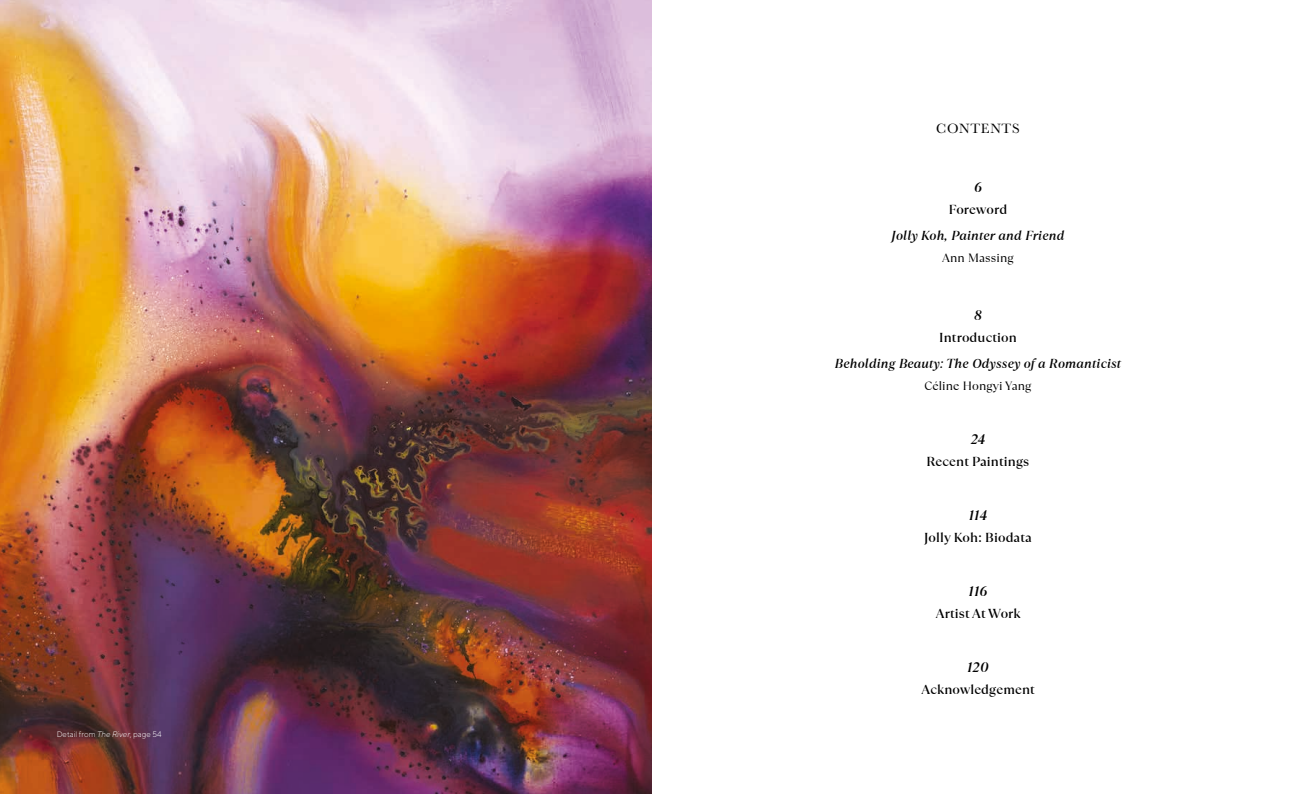
<style>
.page{position:relative;width:1304px;height:794px;background:#fff}
.page>*{position:absolute;margin:0;border:0;box-sizing:border-box;transform-origin:0 0}
.t1{font:italic 500 14px "TT Ramillas";letter-spacing:.01em;color:#000}
.t2{font:14px "Baskerville";letter-spacing:.05em;color:#000}
.t3{font:500 13px "TT Ramillas";letter-spacing:.01em;color:#000}
.t4{font:italic 500 13px "TT Ramillas";letter-spacing:.01em;color:#000}
.t5{font:12px "TT Ramillas";letter-spacing:.01em;color:#000}
.t6{font:300 8px "TT Norms";color:#fff}
.s1{font-style:italic}
</style>
<div class="page">
<img style="left:0;top:0;width:652px;height:794px">
<p class="t6" style="left:57px;top:729px;width:107px">Detail from <span class="s1">The River</span>, page 54</p>
<p class="t2" style="left:936px;top:120px;width:85px">CONTENTS</p>
<p class="t1" style="left:974px;top:179px;width:9px">6</p>
<p class="t3" style="left:949px;top:202px;width:60px">Foreword</p>
<p class="t4" style="left:892px;top:228px;width:174px">Jolly Koh, Painter and Friend</p>
<p class="t5" style="left:942px;top:251px;width:73px">Ann Massing</p>
<p class="t1" style="left:974px;top:307px;width:9px">8</p>
<p class="t3" style="left:939px;top:330px;width:79px">Introduction</p>
<p class="t4" style="left:835px;top:356px;width:288px">Beholding Beauty: The Odyssey of a Romanticist</p>
<p class="t5" style="left:924px;top:379px;width:109px">Céline Hongyi Yang</p>
<p class="t1" style="left:971px;top:431px;width:16px">24</p>
<p class="t3" style="left:927px;top:454px;width:104px">Recent Paintings</p>
<p class="t1" style="left:969px;top:507px;width:20px">114</p>
<p class="t3" style="left:924px;top:530px;width:109px">Jolly Koh: Biodata</p>
<p class="t1" style="left:969px;top:583px;width:20px">116</p>
<p class="t3" style="left:936px;top:606px;width:86px">Artist At Work</p>
<p class="t1" style="left:967px;top:659px;width:23px">120</p>
<p class="t3" style="left:921px;top:682px;width:115px">Acknowledgement</p>
</div>
